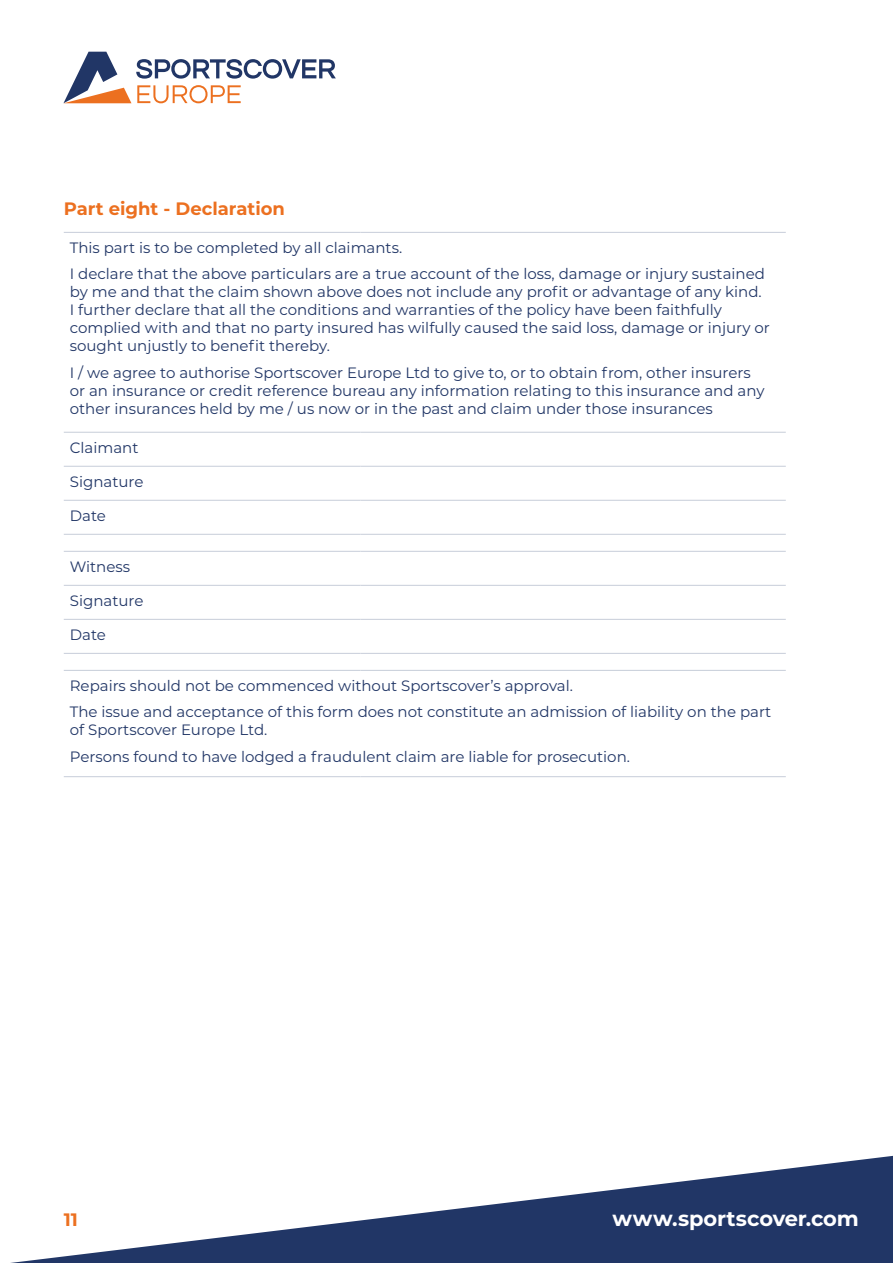
<style>
.page{position:relative;width:893px;height:1263px;background:#fff}
.page>*{position:absolute;margin:0;border:0;box-sizing:border-box;transform-origin:0 0}
.t1{font:700 21px "Montserrat";letter-spacing:-.005em;color:#fff}
.t2{font:700 18px "Montserrat";color:#ec7020}
.t3{font:15px/18px "Montserrat";color:#213666}
</style>
<div class="page">
<svg style="left:63px;top:52px;width:273px;height:51px"></svg>
<svg style="left:10px;top:1155px;width:883px;height:108px"></svg>
<hr style="left:64px;top:232px;width:297px;height:1px;background:#c7cdd9">
<hr style="left:361px;top:232px;width:425px;height:1px;background:#c7cdd9">
<hr style="left:64px;top:432px;width:297px;height:1px;background:#c7cdd9">
<hr style="left:361px;top:432px;width:425px;height:1px;background:#c7cdd9">
<hr style="left:64px;top:466px;width:297px;height:1px;background:#c7cdd9">
<hr style="left:361px;top:466px;width:425px;height:1px;background:#c7cdd9">
<hr style="left:64px;top:500px;width:297px;height:1px;background:#c7cdd9">
<hr style="left:361px;top:500px;width:425px;height:1px;background:#c7cdd9">
<hr style="left:64px;top:534px;width:297px;height:1px;background:#c7cdd9">
<hr style="left:361px;top:534px;width:425px;height:1px;background:#c7cdd9">
<hr style="left:64px;top:551px;width:297px;height:1px;background:#c7cdd9">
<hr style="left:361px;top:551px;width:425px;height:1px;background:#c7cdd9">
<hr style="left:64px;top:585px;width:297px;height:1px;background:#c7cdd9">
<hr style="left:361px;top:585px;width:425px;height:1px;background:#c7cdd9">
<hr style="left:64px;top:619px;width:297px;height:1px;background:#c7cdd9">
<hr style="left:361px;top:619px;width:425px;height:1px;background:#c7cdd9">
<hr style="left:64px;top:653px;width:297px;height:1px;background:#c7cdd9">
<hr style="left:361px;top:653px;width:425px;height:1px;background:#c7cdd9">
<hr style="left:64px;top:670px;width:297px;height:1px;background:#c7cdd9">
<hr style="left:361px;top:670px;width:425px;height:1px;background:#c7cdd9">
<hr style="left:64px;top:776px;width:297px;height:1px;background:#c7cdd9">
<hr style="left:361px;top:776px;width:425px;height:1px;background:#c7cdd9">
<p class="t2" style="left:64px;top:196px;width:223px">Part eight - Declaration</p>
<p class="t3" style="left:70px;top:234px;width:697px;line-height:26.5px">This part is to be completed by all claimants.<br>I declare that the above particulars are a true account of the loss, damage or injury sustained</p>
<p class="t3" style="left:70px;top:283px;width:702px">by me and that the claim shown above does not include any profit or advantage of any kind.<br>I further declare that all the conditions and warranties of the policy have been faithfully complied with and that no party insured has wilfully caused the said loss, damage or injury or sought unjustly to benefit thereby.</p>
<p class="t3" style="left:70px;top:363px;width:696px">I / we agree to authorise Sportscover Europe Ltd to give to, or to obtain from, other insurers or an insurance or credit reference bureau any information relating to this insurance and any other insurances held by me / us now or in the past and claim under those insurances</p>
<p class="t3" style="left:70px;top:438px;width:70px">Claimant</p>
<p class="t3" style="left:70px;top:472px;width:75px">Signature</p>
<p class="t3" style="left:70px;top:506px;width:38px">Date</p>
<p class="t3" style="left:70px;top:557px;width:62px">Witness</p>
<p class="t3" style="left:70px;top:591px;width:75px">Signature</p>
<p class="t3" style="left:70px;top:625px;width:38px">Date</p>
<p class="t3" style="left:70px;top:672px;width:703px;line-height:26.5px">Repairs should not be commenced without Sportscover’s approval.<br>The issue and acceptance of this form does not constitute an admission of liability on the part</p>
<p class="t3" style="left:70px;top:716px;width:562px;line-height:26.5px">of Sportscover Europe Ltd.<br>Persons found to have lodged a fraudulent claim are liable for prosecution.</p>
<p class="t2" style="left:64px;top:1206px;width:16px">11</p>
<h1 class="t1" style="left:613px;top:1203px;width:248px">www.sportscover.com</h1>
</div>
